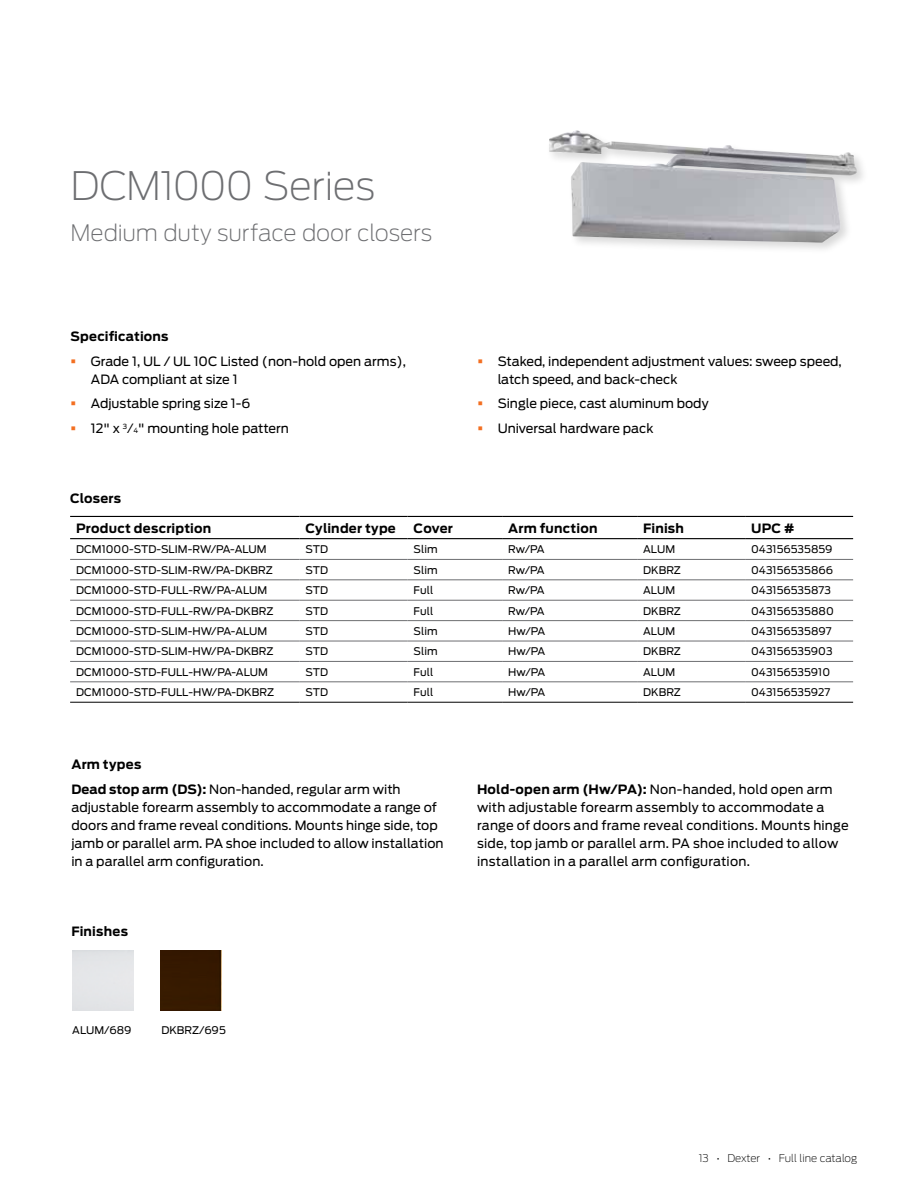
<style>
.page{position:relative;width:918px;height:1188px;background:#fff}
.page>*{position:absolute;margin:0;border:0;box-sizing:border-box;transform-origin:0 0}
.t1{font:200 39px "Antenna";letter-spacing:-.015em;color:#6d6e71}
.t2{font:200 22.5px "Antenna";letter-spacing:-.01em;color:#6d6e71}
.t3{font:12.75px/18px "Antenna";color:#000}
.t4{font:700 12.75px "Antenna";letter-spacing:.015em;color:#000}
.t5{font:10.5px "Antenna";letter-spacing:.005em;color:#000}
.t6{font:200 10.5px "Antenna";color:#000}
.s1{color:#f36f21}
.s2{font-size:7.05px}
.s3{font-weight:700}
</style>
<div class="page">
<div style="left:160px;top:950px;width:61px;height:61px;background:#361900"></div>
<hr style="left:70px;top:516px;width:230px;height:1px;background:#000">
<hr style="left:300px;top:516px;width:108px;height:1px;background:#000">
<hr style="left:408px;top:516px;width:94px;height:1px;background:#000">
<hr style="left:502px;top:516px;width:135px;height:1px;background:#000">
<hr style="left:637px;top:516px;width:108px;height:1px;background:#000">
<hr style="left:745px;top:516px;width:108px;height:1px;background:#000">
<hr style="left:70px;top:538px;width:230px;height:1px;background:#000">
<hr style="left:300px;top:538px;width:108px;height:1px;background:#000">
<hr style="left:408px;top:538px;width:94px;height:1px;background:#000">
<hr style="left:502px;top:538px;width:135px;height:1px;background:#000">
<hr style="left:637px;top:538px;width:108px;height:1px;background:#000">
<hr style="left:745px;top:538px;width:108px;height:1px;background:#000">
<hr style="left:70px;top:559px;width:230px;height:1px;background:#6d6e71">
<hr style="left:300px;top:559px;width:108px;height:1px;background:#6d6e71">
<hr style="left:408px;top:559px;width:94px;height:1px;background:#6d6e71">
<hr style="left:502px;top:559px;width:135px;height:1px;background:#6d6e71">
<hr style="left:637px;top:559px;width:108px;height:1px;background:#6d6e71">
<hr style="left:745px;top:559px;width:108px;height:1px;background:#6d6e71">
<hr style="left:70px;top:580px;width:230px;height:1px;background:#6d6e71">
<hr style="left:300px;top:580px;width:108px;height:1px;background:#6d6e71">
<hr style="left:408px;top:580px;width:94px;height:1px;background:#6d6e71">
<hr style="left:502px;top:580px;width:135px;height:1px;background:#6d6e71">
<hr style="left:637px;top:580px;width:108px;height:1px;background:#6d6e71">
<hr style="left:745px;top:580px;width:108px;height:1px;background:#6d6e71">
<hr style="left:70px;top:600px;width:230px;height:1px;background:#6d6e71">
<hr style="left:300px;top:600px;width:108px;height:1px;background:#6d6e71">
<hr style="left:408px;top:600px;width:94px;height:1px;background:#6d6e71">
<hr style="left:502px;top:600px;width:135px;height:1px;background:#6d6e71">
<hr style="left:637px;top:600px;width:108px;height:1px;background:#6d6e71">
<hr style="left:745px;top:600px;width:108px;height:1px;background:#6d6e71">
<hr style="left:70px;top:620px;width:230px;height:1px;background:#6d6e71">
<hr style="left:300px;top:620px;width:108px;height:1px;background:#6d6e71">
<hr style="left:408px;top:620px;width:94px;height:1px;background:#6d6e71">
<hr style="left:502px;top:620px;width:135px;height:1px;background:#6d6e71">
<hr style="left:637px;top:620px;width:108px;height:1px;background:#6d6e71">
<hr style="left:745px;top:620px;width:108px;height:1px;background:#6d6e71">
<hr style="left:70px;top:641px;width:230px;height:1px;background:#6d6e71">
<hr style="left:300px;top:641px;width:108px;height:1px;background:#6d6e71">
<hr style="left:408px;top:641px;width:94px;height:1px;background:#6d6e71">
<hr style="left:502px;top:641px;width:135px;height:1px;background:#6d6e71">
<hr style="left:637px;top:641px;width:108px;height:1px;background:#6d6e71">
<hr style="left:745px;top:641px;width:108px;height:1px;background:#6d6e71">
<hr style="left:70px;top:661px;width:230px;height:1px;background:#6d6e71">
<hr style="left:300px;top:661px;width:108px;height:1px;background:#6d6e71">
<hr style="left:408px;top:661px;width:94px;height:1px;background:#6d6e71">
<hr style="left:502px;top:661px;width:135px;height:1px;background:#6d6e71">
<hr style="left:637px;top:661px;width:108px;height:1px;background:#6d6e71">
<hr style="left:745px;top:661px;width:108px;height:1px;background:#6d6e71">
<hr style="left:70px;top:682px;width:230px;height:1px;background:#6d6e71">
<hr style="left:300px;top:682px;width:108px;height:1px;background:#6d6e71">
<hr style="left:408px;top:682px;width:94px;height:1px;background:#6d6e71">
<hr style="left:502px;top:682px;width:135px;height:1px;background:#6d6e71">
<hr style="left:637px;top:682px;width:108px;height:1px;background:#6d6e71">
<hr style="left:745px;top:682px;width:108px;height:1px;background:#6d6e71">
<hr style="left:70px;top:702px;width:230px;height:1px;background:#000">
<hr style="left:300px;top:702px;width:108px;height:1px;background:#000">
<hr style="left:408px;top:702px;width:94px;height:1px;background:#000">
<hr style="left:502px;top:702px;width:135px;height:1px;background:#000">
<hr style="left:637px;top:702px;width:108px;height:1px;background:#000">
<hr style="left:745px;top:702px;width:108px;height:1px;background:#000">
<div style="left:546px;top:128px;width:323px;height:127px;background:#000;opacity:.15"></div>
<img style="left:549px;top:130px;width:308px;height:113px">
<h1 class="t1" style="left:71px;top:161px;width:306px">DCM1000 Series</h1>
<h2 class="t2" style="left:71px;top:218px;width:363px">Medium duty surface door closers</h2>
<p class="t4" style="left:71px;top:327px;width:99px">Specifications</p>
<p class="t3" style="left:91px;top:352px;width:317px;text-indent:-20px"><span class="s1">▪</span> Grade 1, UL / UL 10C Listed (non-hold open arms),<br>ADA compliant at size 1</p>
<p class="t3" style="left:71px;top:395px;width:181px"><span class="s1">▪</span> Adjustable spring size 1-6</p>
<p class="t3" style="left:71px;top:419px;width:220px"><span class="s1">▪</span> 12" x <sup>3</sup>⁄<span class="s2">4</span>" mounting hole pattern</p>
<p class="t3" style="left:498px;top:352px;width:345px;text-indent:-20px"><span class="s1">▪</span> Staked, independent adjustment values: sweep speed, latch speed, and back-check</p>
<p class="t3" style="left:477px;top:395px;width:233px"><span class="s1">▪</span> Single piece, cast aluminum body</p>
<p class="t3" style="left:477px;top:419px;width:178px"><span class="s1">▪</span> Universal hardware pack</p>
<p class="t4" style="left:70px;top:489px;width:53px">Closers</p>
<p class="t4" style="left:76px;top:519px;width:137px">Product description</p>
<p class="t4" style="left:306px;top:519px;width:92px">Cylinder type</p>
<p class="t4" style="left:414px;top:519px;width:41px">Cover</p>
<p class="t4" style="left:508px;top:519px;width:91px">Arm function</p>
<p class="t4" style="left:643px;top:519px;width:42px">Finish</p>
<p class="t4" style="left:751px;top:519px;width:45px">UPC #</p>
<p class="t5" style="left:76px;top:543px;width:192px">DCM1000-STD-SLIM-RW/PA-ALUM</p>
<p class="t5" style="left:306px;top:543px;width:24px">STD</p>
<p class="t5" style="left:414px;top:543px;width:26px">Slim</p>
<p class="t5" style="left:508px;top:543px;width:38px">Rw/PA</p>
<p class="t5" style="left:643px;top:543px;width:34px">ALUM</p>
<p class="t5" style="left:751px;top:543px;width:83px">043156535859</p>
<p class="t5" style="left:76px;top:563px;width:198px">DCM1000-STD-SLIM-RW/PA-DKBRZ</p>
<p class="t5" style="left:306px;top:563px;width:24px">STD</p>
<p class="t5" style="left:414px;top:563px;width:26px">Slim</p>
<p class="t5" style="left:508px;top:563px;width:38px">Rw/PA</p>
<p class="t5" style="left:643px;top:563px;width:39px">DKBRZ</p>
<p class="t5" style="left:751px;top:563px;width:84px">043156535866</p>
<p class="t5" style="left:76px;top:583px;width:193px">DCM1000-STD-FULL-RW/PA-ALUM</p>
<p class="t5" style="left:306px;top:583px;width:24px">STD</p>
<p class="t5" style="left:414px;top:583px;width:21px">Full</p>
<p class="t5" style="left:508px;top:583px;width:38px">Rw/PA</p>
<p class="t5" style="left:643px;top:583px;width:34px">ALUM</p>
<p class="t5" style="left:751px;top:583px;width:81px">043156535873</p>
<p class="t5" style="left:76px;top:604px;width:199px">DCM1000-STD-FULL-RW/PA-DKBRZ</p>
<p class="t5" style="left:306px;top:604px;width:24px">STD</p>
<p class="t5" style="left:414px;top:604px;width:21px">Full</p>
<p class="t5" style="left:508px;top:604px;width:38px">Rw/PA</p>
<p class="t5" style="left:643px;top:604px;width:39px">DKBRZ</p>
<p class="t5" style="left:751px;top:604px;width:84px">043156535880</p>
<p class="t5" style="left:76px;top:624px;width:193px">DCM1000-STD-SLIM-HW/PA-ALUM</p>
<p class="t5" style="left:306px;top:624px;width:24px">STD</p>
<p class="t5" style="left:414px;top:624px;width:26px">Slim</p>
<p class="t5" style="left:508px;top:624px;width:39px">Hw/PA</p>
<p class="t5" style="left:643px;top:624px;width:34px">ALUM</p>
<p class="t5" style="left:751px;top:624px;width:82px">043156535897</p>
<p class="t5" style="left:76px;top:645px;width:199px">DCM1000-STD-SLIM-HW/PA-DKBRZ</p>
<p class="t5" style="left:306px;top:645px;width:24px">STD</p>
<p class="t5" style="left:414px;top:645px;width:26px">Slim</p>
<p class="t5" style="left:508px;top:645px;width:39px">Hw/PA</p>
<p class="t5" style="left:643px;top:645px;width:39px">DKBRZ</p>
<p class="t5" style="left:751px;top:645px;width:83px">043156535903</p>
<p class="t5" style="left:76px;top:665px;width:193px">DCM1000-STD-FULL-HW/PA-ALUM</p>
<p class="t5" style="left:306px;top:665px;width:24px">STD</p>
<p class="t5" style="left:414px;top:665px;width:21px">Full</p>
<p class="t5" style="left:508px;top:665px;width:39px">Hw/PA</p>
<p class="t5" style="left:643px;top:665px;width:34px">ALUM</p>
<p class="t5" style="left:751px;top:665px;width:81px">043156535910</p>
<p class="t5" style="left:76px;top:685px;width:199px">DCM1000-STD-FULL-HW/PA-DKBRZ</p>
<p class="t5" style="left:306px;top:685px;width:24px">STD</p>
<p class="t5" style="left:414px;top:685px;width:21px">Full</p>
<p class="t5" style="left:508px;top:685px;width:39px">Hw/PA</p>
<p class="t5" style="left:643px;top:685px;width:39px">DKBRZ</p>
<p class="t5" style="left:751px;top:685px;width:81px">043156535927</p>
<p class="t3" style="left:71px;top:752px;width:331px;line-height:24.8px"><span class="s3">Arm types<br>Dead stop arm (DS):</span> Non-handed, regular arm with</p>
<p class="t3" style="left:71px;top:798px;width:374px">adjustable forearm assembly to accommodate a range of doors and frame reveal conditions. Mounts hinge side, top jamb or parallel arm. PA shoe included to allow installation in a parallel arm configuration.</p>
<p class="t4" style="left:71px;top:923px;width:58px">Finishes</p>
<p class="t3" style="left:477px;top:780px;width:373px"><span class="s3">Hold-open arm (Hw/PA):</span> Non-handed, hold open arm with adjustable forearm assembly to accommodate a range of doors and frame reveal conditions. Mounts hinge side, top jamb or parallel arm. PA shoe included to allow installation in a parallel arm configuration.</p>
<p class="t5" style="left:72px;top:1023px;width:61px">ALUM/689</p>
<p class="t5" style="left:161px;top:1023px;width:66px">DKBRZ/695</p>
<p class="t6" style="left:699px;top:1151px;width:160px">13 • Dexter • Full line catalog</p>
</div>
